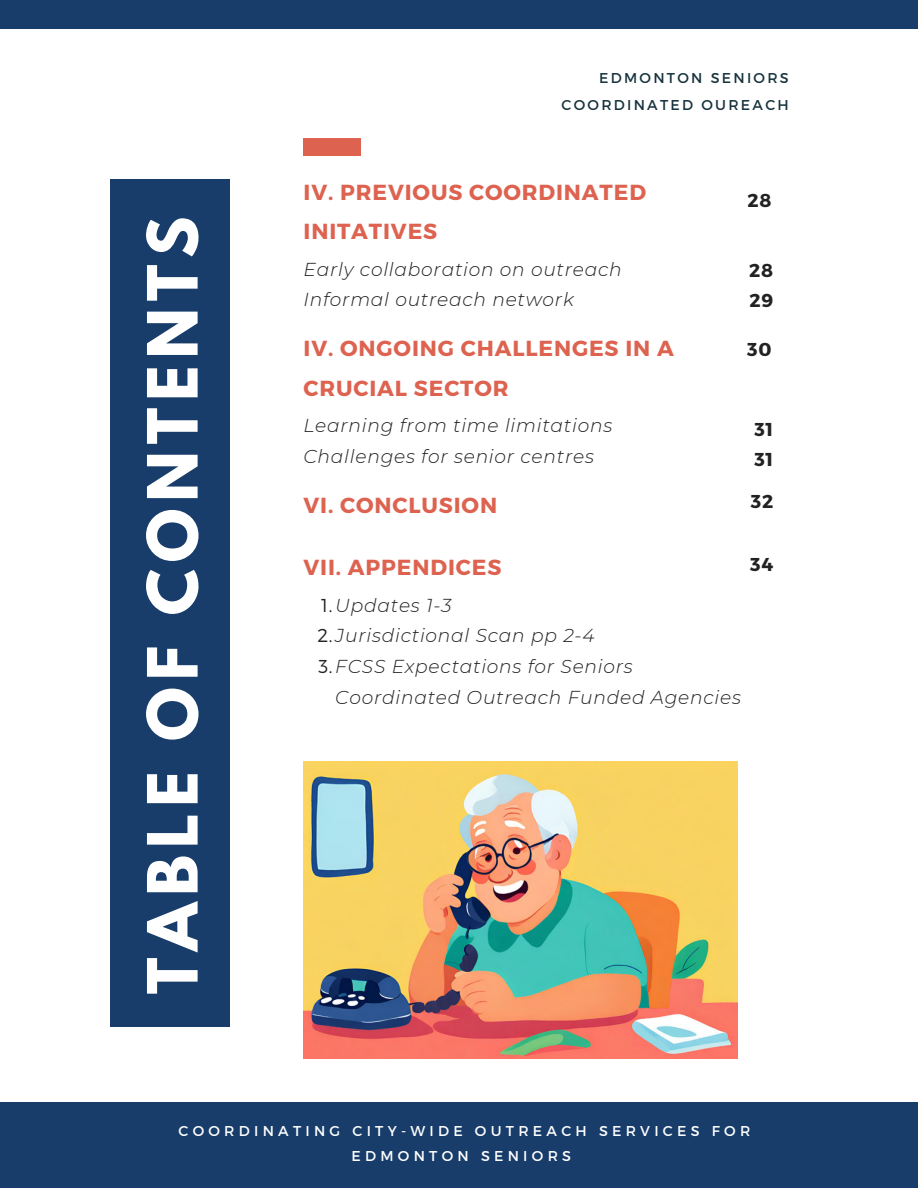
<style>
.page{position:relative;width:918px;height:1188px;background:#fff}
.page>*{position:absolute;margin:0;border:0;box-sizing:border-box;transform-origin:0 0}
.t1{font:700 61.35px "League Spartan";letter-spacing:.11em;color:#fff}
.t2{font:700 21.75px/39.3px "Montserrat";letter-spacing:.04em;color:#dd6350}
.t3{font:italic 300 18.6px/30.8px "Montserrat";letter-spacing:.04em;color:#222}
.t4{font:700 18.6px "Montserrat";letter-spacing:.04em;color:#222}
.t5{font:14.25px/25.3px "Montserrat";letter-spacing:.3em;color:#fff;text-align:center}
.t6{font:14.25px/26.4px "Montserrat";letter-spacing:.16em;color:#18343f;text-align:right}
.s1{font-style:normal}
</style>
<div class="page">
<div style="left:110px;top:179px;width:120px;height:848px;background:#183d6b"></div>
<div style="left:0;top:1102px;width:918px;height:86px;background:#183d6b"></div>
<div style="left:0;top:0;width:918px;height:28px;background:#183d6b"></div>
<div style="left:304px;top:138px;width:57px;height:17px;background:#dd6350"></div>
<img style="left:304px;top:762px;width:434px;height:297px">
<p class="t1" style="left:142px;top:994px;width:779px;rotate:-90deg">TABLE OF CONTENTS</p>
<p class="t6" style="left:562px;top:64px;width:229px">EDMONTON SENIORS<br>COORDINATED OUREACH</p>
<p class="t2" style="left:304px;top:172px;width:344px">IV. PREVIOUS COORDINATED<br>INITATIVES</p>
<p class="t3" style="left:304px;top:254px;width:320px">Early collaboration on outreach</p>
<p class="t3" style="left:304px;top:284px;width:272px">Informal outreach network</p>
<p class="t2" style="left:304px;top:328px;width:372px">IV. ONGOING CHALLENGES IN A<br>CRUCIAL SECTOR</p>
<p class="t3" style="left:304px;top:410px;width:310px">Learning from time limitations</p>
<p class="t3" style="left:304px;top:440px;width:292px">Challenges for senior centres</p>
<p class="t2" style="left:304px;top:484px;width:195px">VI. CONCLUSION</p>
<p class="t4" style="left:748px;top:189px;width:25px">28</p>
<p class="t4" style="left:749px;top:259px;width:25px">28</p>
<p class="t4" style="left:749px;top:288px;width:25px">29</p>
<p class="t4" style="left:747px;top:337px;width:26px">30</p>
<p class="t4" style="left:754px;top:418px;width:20px">31</p>
<p class="t4" style="left:754px;top:447px;width:20px">31</p>
<p class="t4" style="left:751px;top:489px;width:24px">32</p>
<p class="t2" style="left:304px;top:547px;width:199px">VII. APPENDICES</p>
<p class="t3" style="left:321px;top:590px;width:132px"><span class="s1">1.</span>Updates 1-3</p>
<p class="t3" style="left:317px;top:620px;width:279px"><span class="s1">2.</span>Jurisdictional Scan pp 2-4</p>
<p class="t3" style="left:335px;top:651px;width:407px;text-indent:-17px"><span class="s1">3.</span>FCSS Expectations for Seniors<br>Coordinated Outreach Funded Agencies</p>
<p class="t4" style="left:750px;top:553px;width:24px">34</p>
<p class="t5" style="left:179px;top:1117px;width:573px">COORDINATING CITY-WIDE OUTREACH SERVICES FOR<br>EDMONTON SENIORS</p>
</div>
